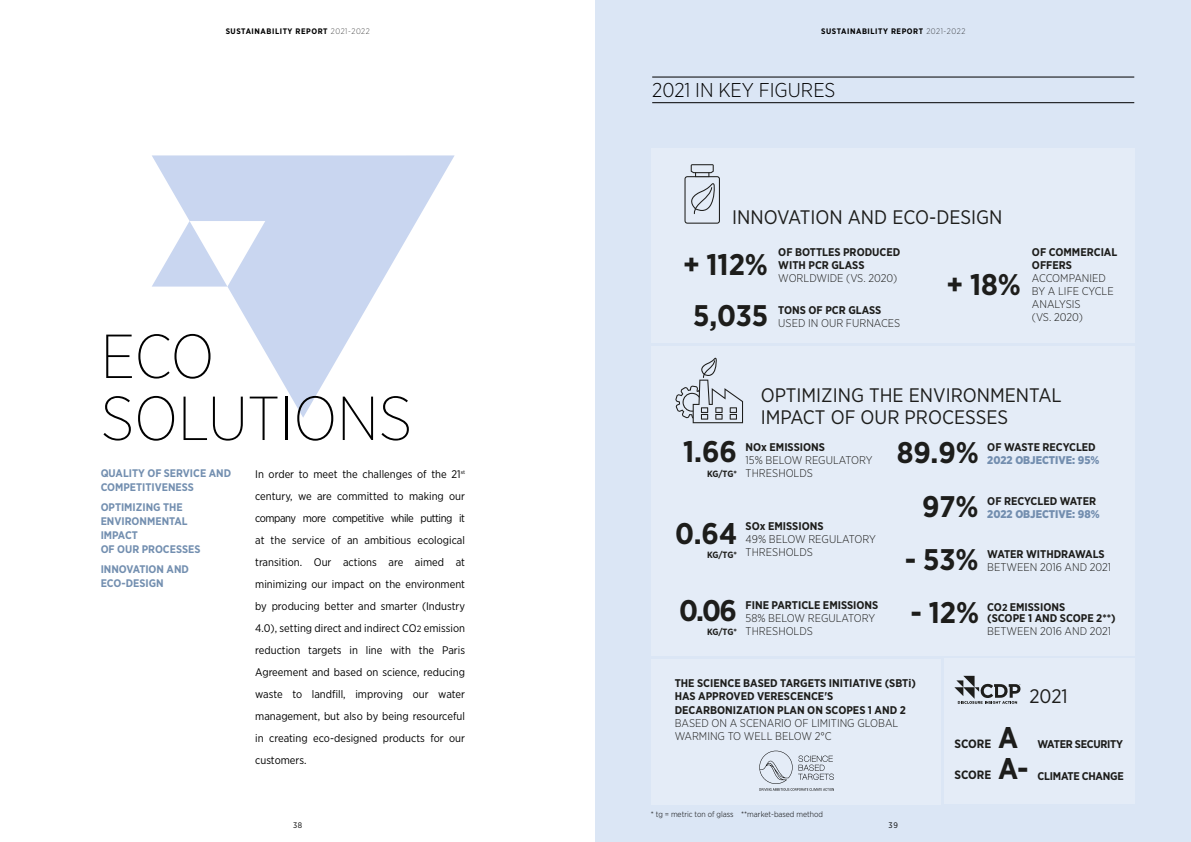
<style>
.page{position:relative;width:1191px;height:842px;background:#fff}
.page>*{position:absolute;margin:0;border:0;box-sizing:border-box;transform-origin:0 0}
.t1{font:200 62px/62px "Gotham Narrow";color:#000}
.t2{font:700 29.8px/53.4px "Gotham Narrow";color:#1d1d1b;text-align:right}
.t3{font:300 20px "Gotham Narrow";color:#000}
.t4{font:19.6px/22.4px "Gotham Narrow";color:#1d1d1b}
.t5{font:700 12.1px "Gotham Narrow";color:#1d1d1b}
.t6{font:700 11.2px/13px "Gotham Narrow";color:#1d1d1b}
.t7{font:300 11.2px/13px "Gotham Narrow";color:#1d1d1b}
.t8{font:900 11.2px "Gotham Narrow";color:#738eaf}
.t9{font:700 11.2px "Gotham Narrow";letter-spacing:-.025em;color:#1d1d1b}
.t10{font:11px/22px "Gotham Narrow";color:#000;text-align:justify}
.t11{font:700 11px/14px "Gotham Narrow";color:#738fb0}
.t12{font:700 9px "Gotham Narrow";letter-spacing:-.035em;color:#1d1d1b}
.t13{font:700 8px "Gotham Narrow";letter-spacing:.07em;color:#000}
.t14{font:300 8px "Gotham Narrow";color:#000}
.t15{font:8px "Gotham Narrow";color:#000}
.s1{font-weight:200}
.s2{font-size:9px}
.s3{font-size:10px}
</style>
<div class="page">
<div style="left:595px;top:0;width:596px;height:842px;background:#dbe6f5"></div>
<svg style="left:152px;top:155px;width:302px;height:263px"></svg>
<svg style="left:152px;top:221px;width:75px;height:66px"></svg>
<div style="left:651px;top:148px;width:483px;height:195px;background:#e4ecf7"></div>
<div style="left:651px;top:346px;width:483px;height:309px;background:#e4ecf7"></div>
<div style="left:651px;top:659px;width:289px;height:146px;background:#e4ecf7"></div>
<div style="left:944px;top:658px;width:190px;height:146px;background:#e4ecf7"></div>
<svg style="left:675px;top:358px;width:68px;height:65px"></svg>
<svg style="left:684px;top:164px;width:36px;height:60px"></svg>
<svg style="left:954px;top:676px;width:66px;height:28px"></svg>
<svg style="left:759px;top:751px;width:75px;height:40px"></svg>
<hr style="left:652px;top:77px;width:482px;height:1px;background:#000">
<hr style="left:652px;top:102px;width:482px;height:1px;background:#000">
<p class="t13" style="left:226px;top:26px;width:146px">SUSTAINABILITY REPORT <span class="s1">2021-2022</span></p>
<h1 class="t1" style="left:101px;top:324px;width:313px">ECO<br>SOLUTIONS</h1>
<p class="t11" style="left:101px;top:466px;width:132px">QUALITY OF SERVICE AND<br>COMPETITIVENESS</p>
<p class="t11" style="left:101px;top:500px;width:101px">OPTIMIZING THE<br>ENVIRONMENTAL<br>IMPACT<br>OF OUR PROCESSES</p>
<p class="t11" style="left:101px;top:562px;width:90px">INNOVATION AND<br>ECO-DESIGN</p>
<p class="t10" style="left:255px;top:462px;width:211px">In order to meet the challenges of the 21<sup>st </sup>century, we are committed to making our company more competitive while putting it at the service of an ambitious ecological transition. Our actions are aimed at minimizing our impact on the environment by producing better and smarter (Industry 4.0), setting direct and indirect CO<span class="s2">2</span> emission reduction targets in line with the Paris Agreement and based on science, reducing waste to landfill, improving our water management, but also by being resourceful in creating eco-designed products for our customers.</p>
<p class="t15" style="left:293px;top:820px;width:11px">38</p>
<p class="t13" style="left:821px;top:26px;width:146px">SUSTAINABILITY REPORT <span class="s1">2021-2022</span></p>
<h3 class="t3" style="left:652px;top:78px;width:185px">2021 IN KEY FIGURES</h3>
<h3 class="t4" style="left:732px;top:206px;width:272px">INNOVATION AND ECO-DESIGN</h3>
<h2 class="t2" style="left:683px;top:237px;width:86px">+ 112%</h2>
<h2 class="t2" style="left:693px;top:289px;width:76px">5,035</h2>
<p class="t6" style="left:778px;top:245px;width:124px">OF BOTTLES PRODUCED<br>WITH PCR GLASS</p>
<p class="t7" style="left:778px;top:271px;width:120px">WORLDWIDE (VS. 2020)</p>
<h2 class="t2" style="left:946px;top:257px;width:76px">+ 18%</h2>
<p class="t6" style="left:778px;top:304px;width:105px">TONS OF PCR GLASS</p>
<p class="t7" style="left:778px;top:317px;width:123px">USED IN OUR FURNACES</p>
<p class="t6" style="left:1032px;top:246px;width:87px">OF COMMERCIAL<br>OFFERS</p>
<p class="t7" style="left:1032px;top:271px;width:83px">ACCOMPANIED<br>BY A LIFE CYCLE<br>ANALYSIS<br>(VS. 2020)</p>
<h2 class="t2" style="left:683px;top:425px;width:55px">1.66</h2>
<p class="t12" style="left:707px;top:468px;width:31px">KG/TG*</p>
<h2 class="t2" style="left:675px;top:507px;width:63px">0.64</h2>
<p class="t12" style="left:707px;top:549px;width:31px">KG/TG*</p>
<h2 class="t2" style="left:679px;top:583px;width:59px">0.06</h2>
<p class="t12" style="left:707px;top:626px;width:31px">KG/TG*</p>
<h3 class="t4" style="left:760px;top:383px;width:302px">OPTIMIZING THE ENVIRONMENTAL<br>IMPACT OF OUR PROCESSES</h3>
<p class="t6" style="left:745px;top:441px;width:81px">NOx EMISSIONS</p>
<p class="t7" style="left:745px;top:453px;width:128px">15% BELOW REGULATORY<br>THRESHOLDS</p>
<h2 class="t2" style="left:896px;top:426px;width:84px">89.9%<br>97%</h2>
<h2 class="t2" style="left:905px;top:533px;width:75px">- 53%</h2>
<p class="t6" style="left:987px;top:440px;width:110px">OF WASTE RECYCLED</p>
<p class="t8" style="left:987px;top:453px;width:114px">2022 OBJECTIVE: 95%</p>
<p class="t6" style="left:987px;top:495px;width:110px">OF RECYCLED WATER</p>
<p class="t8" style="left:987px;top:507px;width:114px">2022 OBJECTIVE: 98%</p>
<p class="t6" style="left:987px;top:547px;width:119px">WATER WITHDRAWALS</p>
<p class="t7" style="left:987px;top:560px;width:125px">BETWEEN 2016 AND 2021</p>
<p class="t6" style="left:987px;top:601px;width:130px;line-height:11px">CO<span class="s3">2</span> EMISSIONS<br>(SCOPE 1 AND SCOPE 2**)</p>
<p class="t7" style="left:987px;top:624px;width:125px">BETWEEN 2016 AND 2021</p>
<p class="t6" style="left:745px;top:519px;width:79px">SOx EMISSIONS</p>
<p class="t7" style="left:745px;top:532px;width:132px">49% BELOW REGULATORY<br>THRESHOLDS</p>
<p class="t6" style="left:745px;top:598px;width:134px">FINE PARTICLE EMISSIONS</p>
<p class="t7" style="left:745px;top:611px;width:131px">58% BELOW REGULATORY<br>THRESHOLDS</p>
<h2 class="t2" style="left:910px;top:586px;width:70px">- 12%</h2>
<p class="t6" style="left:674px;top:677px;width:243px">THE SCIENCE BASED TARGETS INITIATIVE (SBTi)<br>HAS APPROVED VERESCENCE'S<br>DECARBONIZATION PLAN ON SCOPES 1 AND 2</p>
<p class="t7" style="left:674px;top:716px;width:225px">BASED ON A SCENARIO OF LIMITING GLOBAL<br>WARMING TO WELL BELOW 2°C</p>
<p class="t14" style="left:651px;top:809px;width:174px">* tg = metric ton of glass **market-based method</p>
<p class="t15" style="left:888px;top:820px;width:11px">39</p>
<h3 class="t4" style="left:1029px;top:685px;width:40px">2021</h3>
<h2 class="t2" style="left:998px;top:711px;width:22px">A</h2>
<p class="t5" style="left:954px;top:736px;width:38px">SCORE</p>
<h2 class="t2" style="left:998px;top:742px;width:32px">A-</h2>
<p class="t5" style="left:954px;top:767px;width:38px">SCORE</p>
<p class="t9" style="left:1037px;top:737px;width:87px">WATER SECURITY</p>
<p class="t9" style="left:1037px;top:769px;width:88px">CLIMATE CHANGE</p>
</div>
